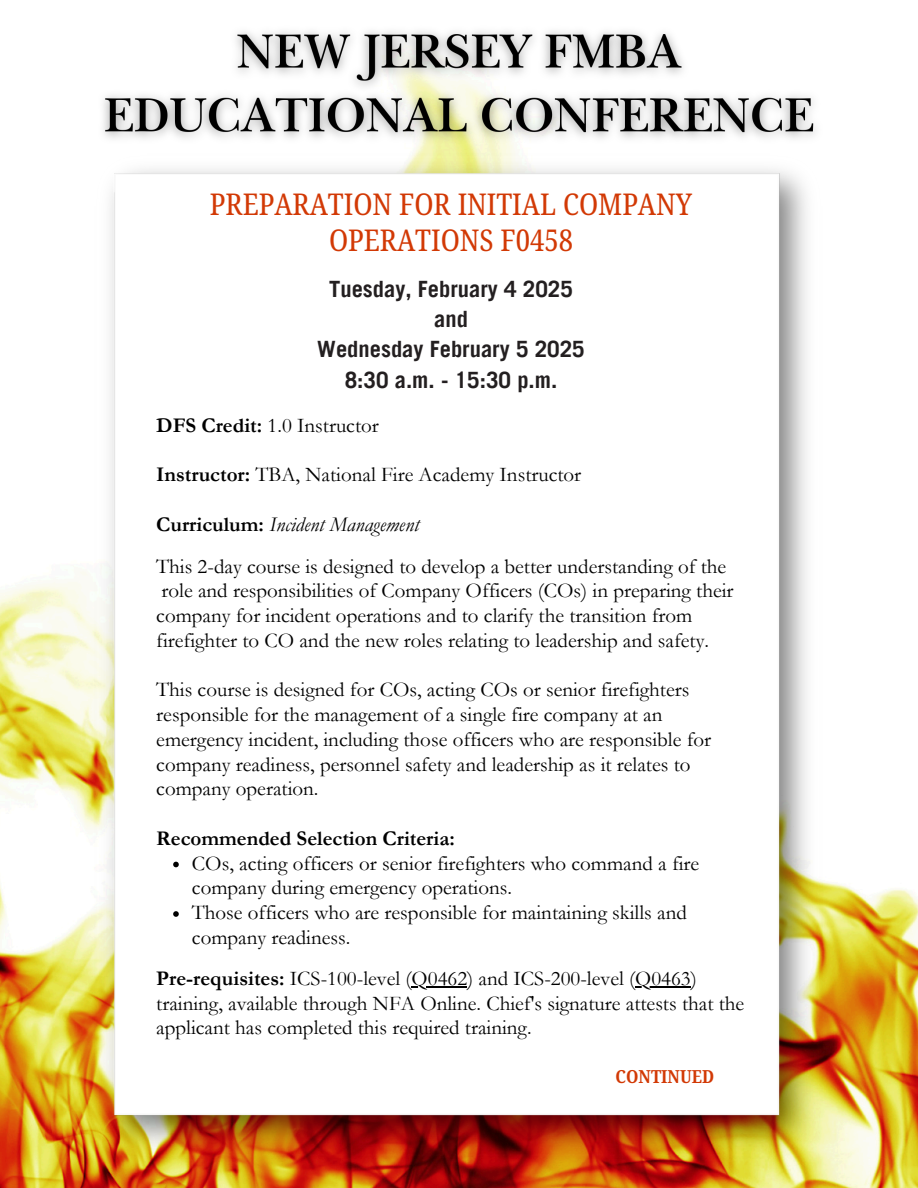
<style>
.page{position:relative;width:918px;height:1188px;background:#fff}
.page>*{position:absolute;margin:0;border:0;box-sizing:border-box;transform-origin:0 0}
.t1{font:30px/36px "Noto Serif Ethiopic Condensed";color:#d23905;text-align:center}
.t2{font:700 22.5px/30.3px "Trade Gothic LT Pro";color:#231f20;text-align:center}
.t3{font:21px/24.8px "Garamond";color:#000}
.t4{font:italic 21px "Garamond";color:#000}
.t5{font:700 21px "Garamond";color:#000}
.t6{font:700 18px "Noto Serif Ethiopic Condensed";color:#d23905}
.s1{font-weight:700}
.s2{font-weight:700;font-style:normal}
</style>
<div class="page">
<img style="left:0;top:150px;width:918px;height:1038px">
<img style="left:95px;top:153px;width:728px;height:1005px">
<img style="left:103px;top:31px;width:713px;height:119px">
<svg style="left:173px;top:862px;width:6px;height:5px"></svg>
<svg style="left:173px;top:911px;width:6px;height:6px"></svg>
<hr style="left:412px;top:986px;width:55px;height:1px;background:#000">
<hr style="left:635px;top:986px;width:56px;height:1px;background:#000">
<p class="t1" style="left:210px;top:185px;width:484px">PREPARATION FOR INITIAL COMPANY<br>OPERATIONS F0458</p>
<p class="t2" style="left:317px;top:276px;width:269px">Tuesday, February 4 2025 and<br>Wednesday February 5 2025<br>8:30 a.m. - 15:30 p.m.</p>
<h2 class="t3" style="left:156px;top:413px;width:224px"><span class="s1">DFS Credit:</span> 1.0 Instructor</h2>
<h4 class="t3" style="left:156px;top:463px;width:427px"><span class="s1">Instructor:</span> TBA, National Fire Academy Instructor</h4>
<h4 class="t4" style="left:156px;top:513px;width:265px"><span class="s2">Curriculum:</span> Incident Management</h4>
<h4 class="t3" style="left:156px;top:554px;width:579px">This 2-day course is designed to develop a better understanding of the role and responsibilities of Company Officers (COs) in preparing their company for incident operations and to clarify the transition from firefighter to CO and the new roles relating to leadership and safety.</h4>
<h4 class="t3" style="left:156px;top:678px;width:556px">This course is designed for COs, acting COs or senior firefighters responsible for the management of a single fire company at an emergency incident, including those officers who are responsible for company readiness, personnel safety and leadership as it relates to company operation.</h4>
<h4 class="t5" style="left:156px;top:827px;width:300px">Recommended Selection Criteria:</h4>
<h3 class="t3" style="left:192px;top:851px;width:509px">COs, acting officers or senior firefighters who command a fire company during emergency operations.</h3>
<p class="t3" style="left:192px;top:900px;width:496px">Those officers who are responsible for maintaining skills and company readiness.</p>
<p class="t3" style="left:156px;top:966px;width:542px"><span class="s1">Pre-requisites:</span> ICS-100-level (Q0462) and ICS-200-level (Q0463)</p>
<h3 class="t3" style="left:156px;top:991px;width:590px">training, available through NFA Online. Chief's signature attests that the applicant has completed this required training.</h3>
<p class="t6" style="left:616px;top:1064px;width:100px">CONTINUED</p>
</div>
